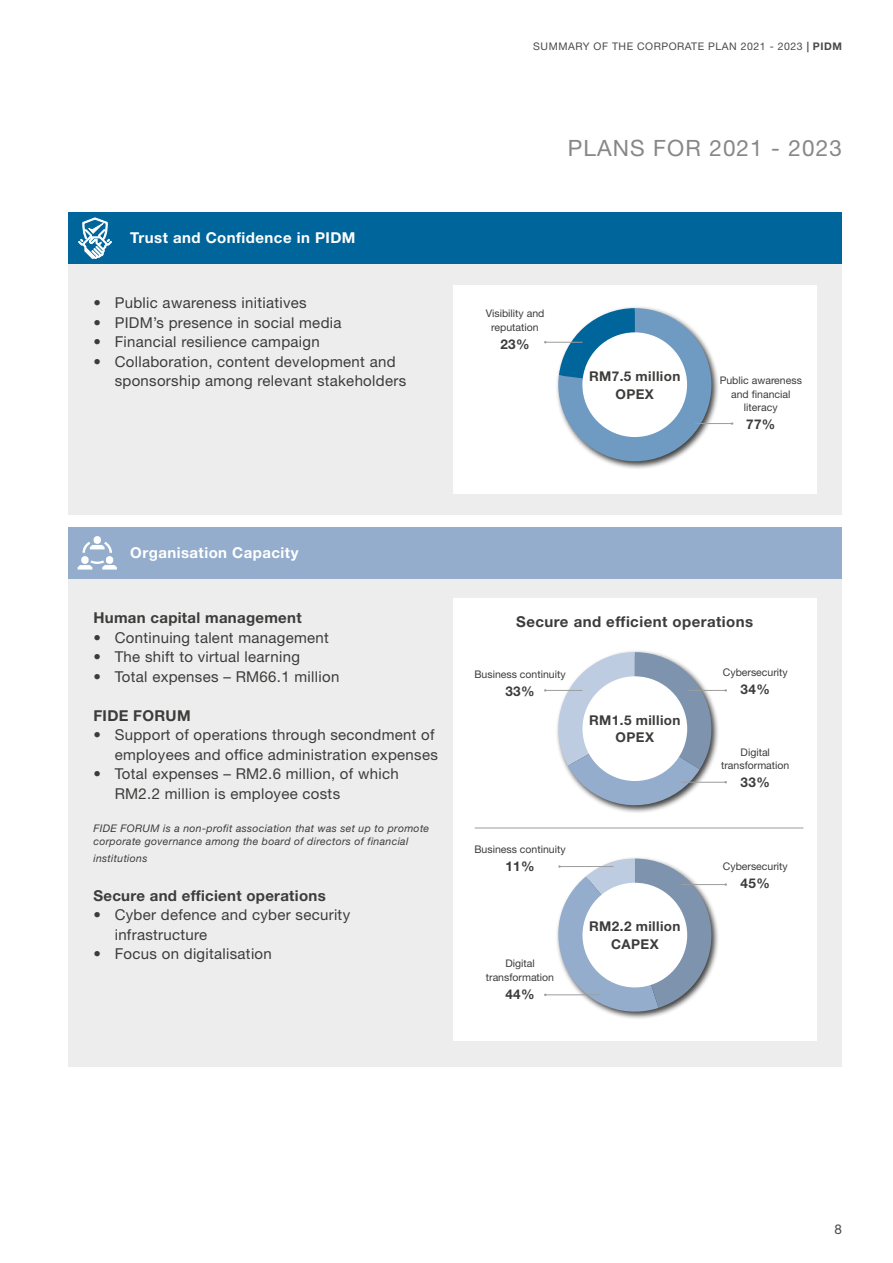
<style>
.page{position:relative;width:893px;height:1263px;background:#fff}
.page>*{position:absolute;margin:0;border:0;box-sizing:border-box;transform-origin:0 0}
.t1{font:22.5px "Helvetica Neue LT Std";letter-spacing:.05em;color:#878787}
.t2{font:15px/19.5px "Helvetica Neue LT Std";letter-spacing:.02em;color:#3c3c3b}
.t3{font:700 15px "Helvetica Neue LT Std";letter-spacing:.02em;color:#3c3c3b}
.t4{font:700 15px "Helvetica Neue LT Std";letter-spacing:.03em;color:#fff}
.t5{font:700 13.5px/18px "Helvetica Neue LT Std";letter-spacing:.03em;color:#3c3c3b;text-align:center}
.t6{font:13.5px "Helvetica Neue LT Std";color:#4a4a49}
.t7{font:10.5px/13.5px "Helvetica Neue LT Std";color:#3c3c3b;text-align:center}
.t8{font:italic 10.5px/13.5px "Helvetica Neue LT Std";letter-spacing:.03em;color:#3c3c3b}
.t9{font:10.5px "Helvetica Neue LT Std";letter-spacing:.05em;color:#4a4a49}
.s1{font-weight:700}
</style>
<div class="page">
<div style="left:68px;top:264px;width:774px;height:250px;background:#ededed"></div>
<div style="left:453px;top:285px;width:363px;height:208px;background:#fff"></div>
<div style="left:556px;top:306px;width:164px;height:164px;background:#000;opacity:.75"></div>
<svg style="left:558px;top:308px;width:153px;height:153px"></svg>
<div style="left:582px;top:332px;width:105px;height:105px;background:#fff;border-radius:50%"></div>
<div style="left:68px;top:213px;width:774px;height:51px;background:#00659a"></div>
<hr style="left:545px;top:342px;width:37px;height:1px;background:#9d9d9c">
<hr style="left:695px;top:423px;width:37px;height:1px;background:#9d9d9c">
<svg style="left:78px;top:217px;width:34px;height:42px"></svg>
<div style="left:68px;top:578px;width:774px;height:489px;background:#ededed"></div>
<div style="left:453px;top:598px;width:363px;height:443px;background:#fff"></div>
<div style="left:556px;top:650px;width:164px;height:164px;background:#000;opacity:.75"></div>
<div style="left:556px;top:856px;width:164px;height:164px;background:#000;opacity:.75"></div>
<hr style="left:475px;top:828px;width:328px;height:1px;background:#9d9d9c">
<div style="left:68px;top:527px;width:774px;height:51px;background:#94adcd"></div>
<svg style="left:544px;top:652px;width:167px;height:162px"></svg>
<svg style="left:552px;top:858px;width:159px;height:162px"></svg>
<hr style="left:545px;top:994px;width:54px;height:1px;background:#9d9d9c">
<hr style="left:689px;top:690px;width:37px;height:1px;background:#9d9d9c">
<hr style="left:681px;top:782px;width:45px;height:1px;background:#9d9d9c">
<hr style="left:681px;top:884px;width:45px;height:1px;background:#9d9d9c">
<svg style="left:78px;top:536px;width:39px;height:33px"></svg>
<p class="t4" style="left:130px;top:229px;width:227px">Trust and Confidence in PIDM</p>
<p class="t2" style="left:93px;top:293px;width:215px">• Public awareness initiatives</p>
<p class="t2" style="left:93px;top:313px;width:250px">• PIDM’s presence in social media</p>
<p class="t2" style="left:93px;top:332px;width:228px">• Financial resilience campaign</p>
<p class="t2" style="left:115px;top:352px;width:293px;text-indent:-21px">• Collaboration, content development and sponsorship among relevant stakeholders</p>
<p class="t9" style="left:533px;top:40px;width:310px">SUMMARY OF THE CORPORATE PLAN 2021 - 2023 <span class="s1">| PIDM</span></p>
<h1 class="t1" style="left:568px;top:135px;width:276px">PLANS FOR 2021 - 2023</h1>
<p class="t7" style="left:486px;top:306px;width:60px">Visibility and reputation</p>
<p class="t5" style="left:500px;top:334px;width:31px">23%</p>
<p class="t5" style="left:589px;top:366px;width:93px">RM7.5 million<br>OPEX</p>
<p class="t7" style="left:720px;top:373px;width:84px">Public awareness and financial literacy</p>
<p class="t5" style="left:746px;top:415px;width:31px">77%</p>
<p class="t4" style="left:130px;top:543px;width:170px">Organisation Capacity</p>
<p class="t3" style="left:93px;top:608px;width:210px">Human capital management</p>
<p class="t2" style="left:93px;top:627px;width:237px">• Continuing talent management</p>
<p class="t2" style="left:93px;top:647px;width:208px">• The shift to virtual learning</p>
<p class="t2" style="left:93px;top:666px;width:247px">• Total expenses – RM66.1 million</p>
<p class="t3" style="left:93px;top:706px;width:99px">FIDE FORUM</p>
<p class="t2" style="left:93px;top:725px;width:346px;text-align:right">• Support of operations through secondment of employees and office administration expenses</p>
<p class="t2" style="left:115px;top:764px;width:285px;text-indent:-21px">• Total expenses – RM2.6 million, of which<br>RM2.2 million is employee costs</p>
<p class="t8" style="left:93px;top:821px;width:337px">FIDE FORUM is a non-profit association that was set up to promote corporate governance among the board of directors of financial</p>
<p class="t8" style="left:93px;top:851px;width:56px">institutions</p>
<p class="t3" style="left:93px;top:886px;width:234px">Secure and efficient operations</p>
<p class="t2" style="left:115px;top:905px;width:237px;text-indent:-21px">• Cyber defence and cyber security infrastructure</p>
<p class="t2" style="left:93px;top:944px;width:180px">• Focus on digitalisation</p>
<p class="t3" style="left:516px;top:612px;width:238px">Secure and efficient operations</p>
<p class="t7" style="left:474px;top:667px;width:93px">Business continuity</p>
<p class="t5" style="left:505px;top:682px;width:31px">33%</p>
<p class="t5" style="left:589px;top:710px;width:93px">RM1.5 million<br>OPEX</p>
<p class="t7" style="left:474px;top:842px;width:93px">Business continuity</p>
<p class="t5" style="left:505px;top:856px;width:31px">11%</p>
<p class="t7" style="left:486px;top:956px;width:70px">Digital transformation</p>
<p class="t5" style="left:505px;top:985px;width:31px">44%</p>
<p class="t5" style="left:589px;top:917px;width:93px">RM2.2 million<br>CAPEX</p>
<p class="t7" style="left:723px;top:666px;width:66px">Cybersecurity</p>
<p class="t5" style="left:741px;top:680px;width:31px">34%</p>
<p class="t7" style="left:721px;top:745px;width:70px">Digital transformation</p>
<p class="t5" style="left:741px;top:773px;width:31px">33%</p>
<p class="t7" style="left:723px;top:859px;width:66px">Cybersecurity</p>
<p class="t5" style="left:741px;top:874px;width:31px">45%</p>
<p class="t6" style="left:834px;top:1221px;width:9px">8</p>
</div>
